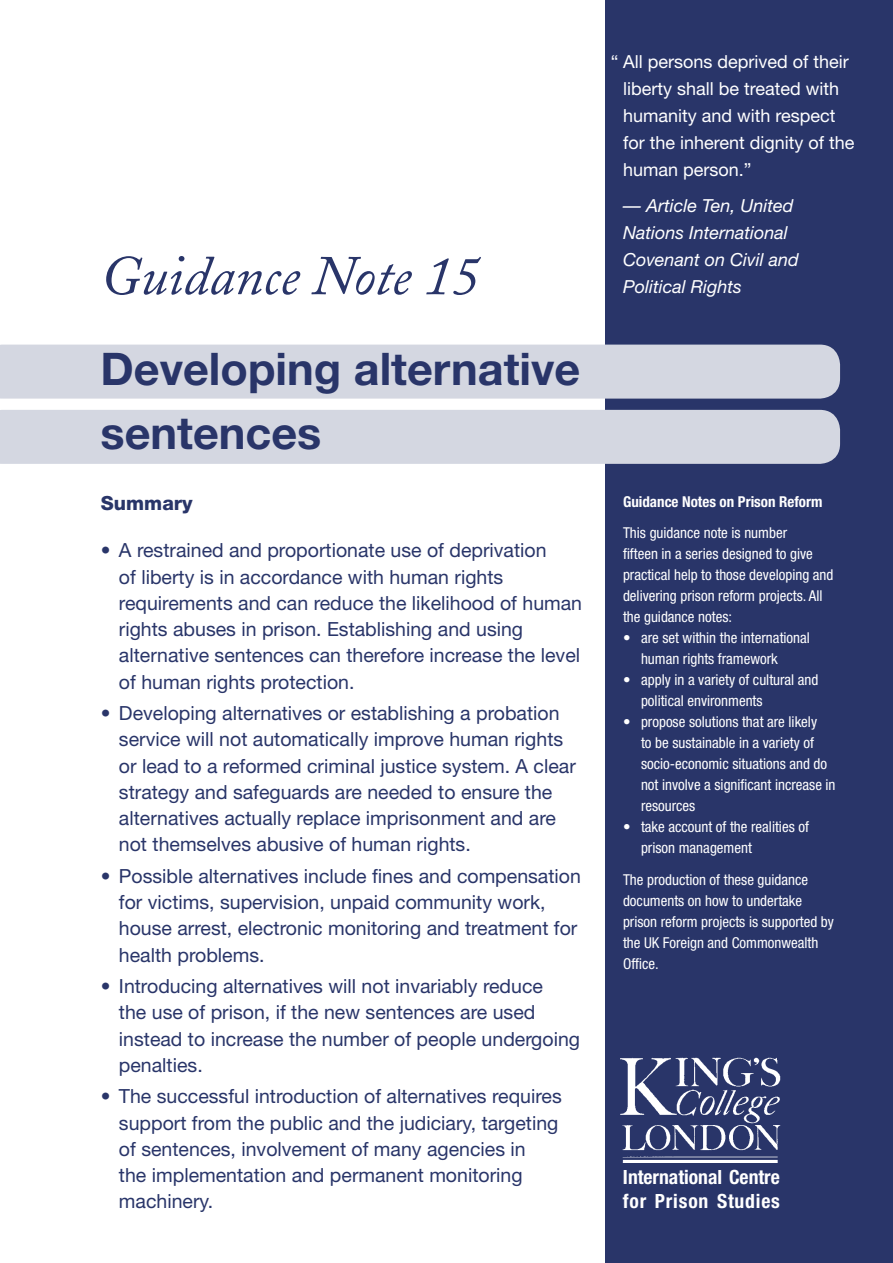
<style>
.page{position:relative;width:893px;height:1263px;background:#fff}
.page>*{position:absolute;margin:0;border:0;box-sizing:border-box;transform-origin:0 0}
.t1{font:italic 55.5px "Adobe Caslon";color:#293569}
.t2{font:700 45px/64.5px "Helvetica Neue";color:#293569}
.t3{font:700 condensed 19.65px/23.5px "Helvetica Neue";color:#fff}
.t4{font:19.5px/26.2px "Helvetica Neue";color:#293569}
.t5{font:800 19.5px "Helvetica Neue";color:#293569}
.t6{font:18px/27px "Helvetica Neue";color:#fff}
.t7{font:italic 18px/27px "Helvetica Neue";color:#fff}
.t8{font:condensed 15px/21px "Helvetica Neue";color:#fff}
.t9{font:700 condensed 15px "Helvetica Neue";color:#fff}
</style>
<div class="page">
<div style="left:605px;top:0;width:288px;height:1263px;background:#293569"></div>
<div style="left:0;top:345px;width:840px;height:54px;background:#d4d7e1"></div>
<div style="left:0;top:410px;width:840px;height:54px;background:#d4d7e1"></div>
<img style="left:620px;top:1057px;width:160px;height:105px">
<h1 class="t1" style="left:100px;top:245px;width:380px">Guidance Note 15</h1>
<h2 class="t2" style="left:100px;top:335px;width:481px">Developing alternative sentences</h2>
<p class="t5" style="left:101px;top:491px;width:93px">Summary</p>
<p class="t4" style="left:119px;top:537px;width:465px;text-indent:-18px">• A restrained and proportionate use of deprivation<br>of liberty is in accordance with human rights requirements and can reduce the likelihood of human rights abuses in prison. Establishing and using alternative sentences can therefore increase the level of human rights protection.</p>
<p class="t4" style="left:119px;top:700px;width:458px;text-indent:-18px">• Developing alternatives or establishing a probation service will not automatically improve human rights or lead to a reformed criminal justice system. A clear strategy and safeguards are needed to ensure the alternatives actually replace imprisonment and are not themselves abusive of human rights.</p>
<p class="t4" style="left:119px;top:862px;width:463px;text-indent:-18px">• Possible alternatives include fines and compensation for victims, supervision, unpaid community work, house arrest, electronic monitoring and treatment for health problems.</p>
<p class="t4" style="left:119px;top:973px;width:463px;text-indent:-18px">• Introducing alternatives will not invariably reduce<br>the use of prison, if the new sentences are used instead to increase the number of people undergoing penalties.</p>
<p class="t4" style="left:119px;top:1083px;width:444px;text-indent:-18px">• The successful introduction of alternatives requires support from the public and the judiciary, targeting of sentences, involvement of many agencies in<br>the implementation and permanent monitoring machinery.</p>
<p class="t6" style="left:623px;top:48px;width:233px;text-indent:-12px">“ All persons deprived of their liberty shall be treated with humanity and with respect for the inherent dignity of the human person.”</p>
<p class="t7" style="left:623px;top:192px;width:177px">— Article Ten, United<br>Nations International<br>Covenant on Civil and<br>Political Rights</p>
<p class="t9" style="left:623px;top:492px;width:201px">Guidance Notes on Prison Reform</p>
<p class="t8" style="left:623px;top:522px;width:212px">This guidance note is number<br>fifteen in a series designed to give practical help to those developing and delivering prison reform projects. All the guidance notes:</p>
<p class="t8" style="left:641px;top:627px;width:170px;text-indent:-18px">• are set within the international human rights framework</p>
<p class="t8" style="left:641px;top:669px;width:179px;text-indent:-18px">• apply in a variety of cultural and political environments</p>
<p class="t8" style="left:641px;top:711px;width:196px;text-indent:-18px">• propose solutions that are likely<br>to be sustainable in a variety of socio-economic situations and do not involve a significant increase in resources</p>
<p class="t8" style="left:641px;top:816px;width:169px;text-indent:-18px">• take account of the realities of prison management</p>
<p class="t8" style="left:623px;top:869px;width:212px">The production of these guidance documents on how to undertake prison reform projects is supported by the UK Foreign and Commonwealth<br>Office.</p>
<p class="t3" style="left:623px;top:1165px;width:158px">International Centre for Prison Studies</p>
</div>
